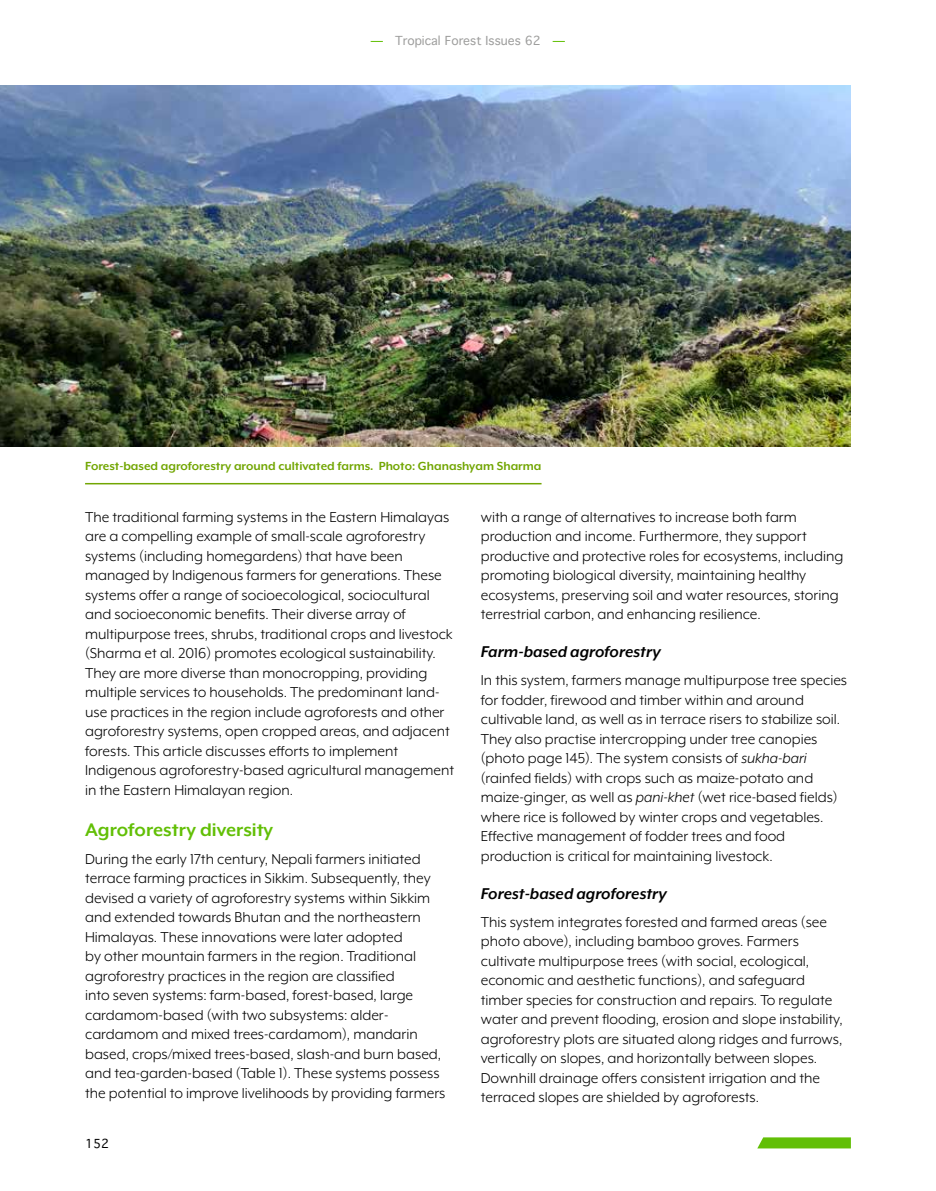
<style>
.page{position:relative;width:936px;height:1191px;background:#fff}
.page>*{position:absolute;margin:0;border:0;box-sizing:border-box;transform-origin:0 0}
.t1{font:700 21px "Mr Eaves XL Mod OT";color:#62bf06}
.t2{font:italic 700 18px "Mr Eaves XL Mod OT";color:#000}
.t3{font:16.5px/19.5px "Mr Eaves XL Mod OT";color:#000}
.t4{font:700 13.5px "Mr Eaves XL Mod OT";color:#72a603}
.t5{font:12px "Thonburi";color:#9d9d9c}
.t6{font:12px "Thonburi";color:#000}
.s1{font-weight:700;color:#62bf06}
.s2{font-style:italic}
</style>
<div class="page">
<svg style="left:757px;top:1137px;width:93px;height:11px"></svg>
<img style="left:0;top:85px;width:850px;height:361px">
<hr style="left:85px;top:483px;width:456px;height:1px;background:#72a603">
<p class="t5" style="left:371px;top:34px;width:196px"><span class="s1">—</span> Tropical Forest Issues 62 <span class="s1">—</span></p>
<p class="t4" style="left:85px;top:458px;width:458px">Forest-based agroforestry around cultivated farms. Photo: Ghanashyam Sharma</p>
<p class="t3" style="left:85px;top:507px;width:370px">The traditional farming systems in the Eastern Himalayas are a compelling example of small-scale agroforestry systems (including homegardens) that have been managed by Indigenous farmers for generations. These systems offer a range of socioecological, sociocultural and socioeconomic benefits. Their diverse array of multipurpose trees, shrubs, traditional crops and livestock (Sharma et al. 2016) promotes ecological sustainability.<br>They are more diverse than monocropping, providing multiple services to households. The predominant land&shy;use practices in the region include agroforests and other agroforestry systems, open cropped areas, and adjacent forests. This article discusses efforts to implement Indigenous agroforestry-based agricultural management in the Eastern Himalayan region.</p>
<p class="t1" style="left:85px;top:817px;width:189px">Agroforestry diversity</p>
<p class="t3" style="left:85px;top:849px;width:362px">During the early 17th century, Nepali farmers initiated terrace farming practices in Sikkim. Subsequently, they devised a variety of agroforestry systems within Sikkim and extended towards Bhutan and the northeastern Himalayas. These innovations were later adopted<br>by other mountain farmers in the region. Traditional agroforestry practices in the region are classified<br>into seven systems: farm-based, forest-based, large cardamom-based (with two subsystems: alder&shy;cardamom and mixed trees-cardamom), mandarin based, crops/mixed trees-based, slash-and burn based, and tea-garden-based (Table 1). These systems possess the potential to improve livelihoods by providing farmers</p>
<p class="t6" style="left:85px;top:1137px;width:25px">152</p>
<p class="t3" style="left:480px;top:507px;width:364px">with a range of alternatives to increase both farm production and income. Furthermore, they support productive and protective roles for ecosystems, including promoting biological diversity, maintaining healthy ecosystems, preserving soil and water resources, storing terrestrial carbon, and enhancing resilience.</p>
<p class="t2" style="left:480px;top:642px;width:182px">Farm-based agroforestry</p>
<p class="t3" style="left:480px;top:670px;width:368px">In this system, farmers manage multipurpose tree species for fodder, firewood and timber within and around cultivable land, as well as in terrace risers to stabilize soil.<br>They also practise intercropping under tree canopies (photo page 145). The system consists of <span class="s2">sukha-bari </span>(rainfed fields) with crops such as maize-potato and maize-ginger, as well as <span class="s2">pani-khet</span> (wet rice-based fields) where rice is followed by winter crops and vegetables.<br>Effective management of fodder trees and food production is critical for maintaining livestock.</p>
<p class="t2" style="left:480px;top:883px;width:188px">Forest-based agroforestry</p>
<p class="t3" style="left:480px;top:912px;width:363px">This system integrates forested and farmed areas (see photo above), including bamboo groves. Farmers cultivate multipurpose trees (with social, ecological, economic and aesthetic functions), and safeguard timber species for construction and repairs. To regulate water and prevent flooding, erosion and slope instability, agroforestry plots are situated along ridges and furrows, vertically on slopes, and horizontally between slopes.<br>Downhill drainage offers consistent irrigation and the terraced slopes are shielded by agroforests.</p>
</div>
